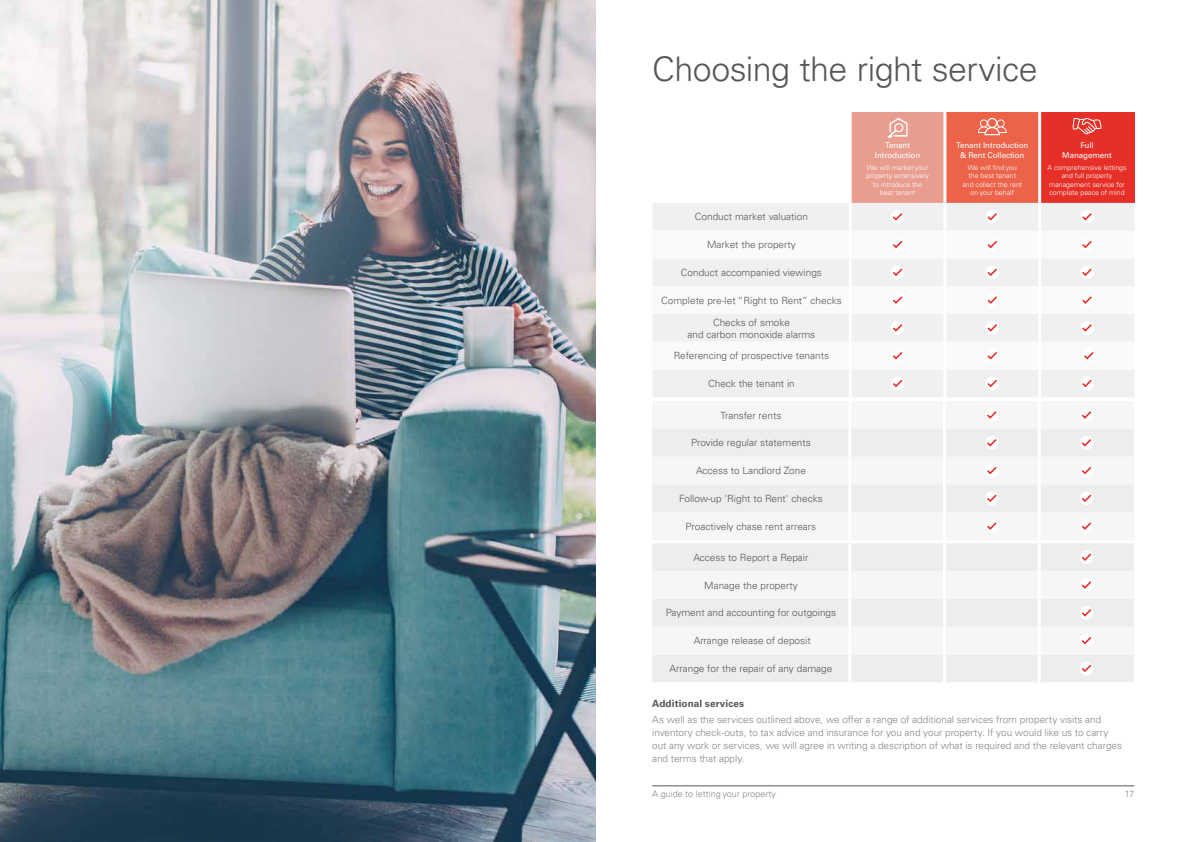
<style>
.page{position:relative;width:1191px;height:842px;background:#fff}
.page>*{position:absolute;margin:0;border:0;box-sizing:border-box;transform-origin:0 0}
.t1{font:300 34px "Univers LT Pro 45";letter-spacing:-.015em;color:#575756}
.t2{font:300 10px/21.8px "Univers LT Pro 45";color:#575756;text-align:center}
.t3{font:300 10px/13px "Univers LT Pro 45";letter-spacing:-.005em;color:#878787}
.t4{font:700 10px "Univers LT Pro 65";letter-spacing:.01em;color:#575756}
.t5{font:300 9px "Univers LT Pro 45";color:#878787}
.t6{font:8px/10px "Univers LT Pro 55 Roman";letter-spacing:-.01em;color:#fff;text-align:center}
.t7{font:300 7px/8.4px "Univers LT Pro 45";color:#fff;text-align:center}
</style>
<div class="page">
<hr style="left:652px;top:785px;width:482px;height:1px;background:#575756">
<img style="left:0;top:0;width:595px;height:842px">
<div style="left:850px;top:112px;width:95px;height:91px;background:#e89d8f"></div>
<div style="left:945px;top:112px;width:94px;height:91px;background:#ec634a"></div>
<div style="left:1039px;top:112px;width:95px;height:91px;background:#e63027"></div>
<div style="left:653px;top:203px;width:481px;height:194px;background:#f0f0f0"></div>
<svg style="left:653px;top:231px;width:481px;height:139px"></svg>
<hr style="left:848px;top:112px;width:3px;height:91px;background:#fff">
<hr style="left:943px;top:112px;width:3px;height:91px;background:#fff">
<hr style="left:1038px;top:112px;width:3px;height:91px;background:#fff">
<hr style="left:848px;top:203px;width:3px;height:28px;background:#fff">
<hr style="left:943px;top:203px;width:3px;height:28px;background:#fff">
<hr style="left:1038px;top:203px;width:3px;height:28px;background:#fff">
<hr style="left:848px;top:231px;width:3px;height:27px;background:#fff">
<hr style="left:943px;top:231px;width:3px;height:27px;background:#fff">
<hr style="left:1038px;top:231px;width:3px;height:27px;background:#fff">
<hr style="left:848px;top:258px;width:3px;height:28px;background:#fff">
<hr style="left:943px;top:258px;width:3px;height:28px;background:#fff">
<hr style="left:1038px;top:258px;width:3px;height:28px;background:#fff">
<hr style="left:848px;top:286px;width:3px;height:28px;background:#fff">
<hr style="left:943px;top:286px;width:3px;height:28px;background:#fff">
<hr style="left:1038px;top:286px;width:3px;height:28px;background:#fff">
<hr style="left:848px;top:314px;width:3px;height:28px;background:#fff">
<hr style="left:943px;top:314px;width:3px;height:28px;background:#fff">
<hr style="left:1038px;top:314px;width:3px;height:28px;background:#fff">
<hr style="left:848px;top:342px;width:3px;height:28px;background:#fff">
<hr style="left:943px;top:342px;width:3px;height:28px;background:#fff">
<hr style="left:1038px;top:342px;width:3px;height:28px;background:#fff">
<hr style="left:848px;top:370px;width:3px;height:27px;background:#fff">
<hr style="left:943px;top:370px;width:3px;height:27px;background:#fff">
<hr style="left:1038px;top:370px;width:3px;height:27px;background:#fff">
<div style="left:890px;top:210px;width:14px;height:14px;background:#fff;border-radius:50%"></div>
<svg style="left:891px;top:211px;width:13px;height:11px"></svg>
<div style="left:985px;top:210px;width:14px;height:14px;background:#fff;border-radius:50%"></div>
<svg style="left:985px;top:211px;width:14px;height:11px"></svg>
<div style="left:1080px;top:210px;width:13px;height:14px;background:#fff;border-radius:50%"></div>
<svg style="left:1080px;top:211px;width:13px;height:11px"></svg>
<div style="left:890px;top:238px;width:14px;height:13px;background:#fff;border-radius:50%"></div>
<svg style="left:891px;top:239px;width:13px;height:10px"></svg>
<div style="left:985px;top:238px;width:14px;height:13px;background:#fff;border-radius:50%"></div>
<svg style="left:985px;top:239px;width:14px;height:10px"></svg>
<div style="left:1080px;top:238px;width:13px;height:13px;background:#fff;border-radius:50%"></div>
<svg style="left:1080px;top:239px;width:13px;height:10px"></svg>
<div style="left:890px;top:265px;width:14px;height:14px;background:#fff;border-radius:50%"></div>
<svg style="left:891px;top:267px;width:13px;height:10px"></svg>
<div style="left:985px;top:265px;width:14px;height:14px;background:#fff;border-radius:50%"></div>
<svg style="left:985px;top:267px;width:14px;height:10px"></svg>
<div style="left:1080px;top:265px;width:13px;height:14px;background:#fff;border-radius:50%"></div>
<svg style="left:1080px;top:267px;width:13px;height:10px"></svg>
<div style="left:890px;top:293px;width:14px;height:14px;background:#fff;border-radius:50%"></div>
<svg style="left:891px;top:295px;width:13px;height:10px"></svg>
<div style="left:985px;top:293px;width:14px;height:14px;background:#fff;border-radius:50%"></div>
<svg style="left:985px;top:295px;width:14px;height:10px"></svg>
<div style="left:1080px;top:293px;width:13px;height:14px;background:#fff;border-radius:50%"></div>
<svg style="left:1080px;top:295px;width:13px;height:10px"></svg>
<div style="left:890px;top:321px;width:14px;height:14px;background:#fff;border-radius:50%"></div>
<svg style="left:891px;top:322px;width:13px;height:11px"></svg>
<div style="left:985px;top:321px;width:14px;height:14px;background:#fff;border-radius:50%"></div>
<svg style="left:985px;top:322px;width:14px;height:11px"></svg>
<div style="left:1080px;top:321px;width:13px;height:14px;background:#fff;border-radius:50%"></div>
<svg style="left:1080px;top:322px;width:13px;height:11px"></svg>
<div style="left:890px;top:349px;width:14px;height:13px;background:#fff;border-radius:50%"></div>
<svg style="left:891px;top:350px;width:13px;height:11px"></svg>
<div style="left:985px;top:349px;width:14px;height:13px;background:#fff;border-radius:50%"></div>
<svg style="left:985px;top:350px;width:14px;height:11px"></svg>
<div style="left:1082px;top:349px;width:13px;height:13px;background:#fff;border-radius:50%"></div>
<svg style="left:1082px;top:350px;width:13px;height:11px"></svg>
<div style="left:890px;top:377px;width:14px;height:13px;background:#fff;border-radius:50%"></div>
<svg style="left:891px;top:378px;width:13px;height:10px"></svg>
<div style="left:985px;top:377px;width:14px;height:13px;background:#fff;border-radius:50%"></div>
<svg style="left:985px;top:378px;width:14px;height:10px"></svg>
<div style="left:1080px;top:377px;width:13px;height:13px;background:#fff;border-radius:50%"></div>
<svg style="left:1080px;top:378px;width:13px;height:10px"></svg>
<div style="left:652px;top:543px;width:481px;height:139px;background:#ededed"></div>
<hr style="left:848px;top:543px;width:3px;height:28px;background:#fff">
<hr style="left:943px;top:543px;width:3px;height:28px;background:#fff">
<hr style="left:1037px;top:543px;width:3px;height:28px;background:#fff">
<hr style="left:848px;top:654px;width:3px;height:28px;background:#fff">
<hr style="left:943px;top:654px;width:3px;height:28px;background:#fff">
<hr style="left:1037px;top:654px;width:3px;height:28px;background:#fff">
<div style="left:1079px;top:550px;width:14px;height:14px;background:#fff;border-radius:50%"></div>
<svg style="left:1080px;top:552px;width:13px;height:10px"></svg>
<svg style="left:652px;top:571px;width:481px;height:83px"></svg>
<div style="left:1079px;top:661px;width:14px;height:14px;background:#fff;border-radius:50%"></div>
<svg style="left:1080px;top:663px;width:13px;height:10px"></svg>
<svg style="left:653px;top:512px;width:480px;height:1px"></svg>
<hr style="left:848px;top:512px;width:3px;height:28px;background:#fff">
<hr style="left:943px;top:512px;width:3px;height:28px;background:#fff">
<hr style="left:1037px;top:512px;width:3px;height:28px;background:#fff">
<svg style="left:987px;top:411px;width:10px;height:8px"></svg>
<svg style="left:1081px;top:411px;width:11px;height:8px"></svg>
<svg style="left:652px;top:429px;width:481px;height:83px"></svg>
<svg style="left:987px;top:522px;width:10px;height:8px"></svg>
<svg style="left:1081px;top:522px;width:11px;height:8px"></svg>
<svg style="left:887px;top:118px;width:20px;height:21px"></svg>
<svg style="left:978px;top:117px;width:28px;height:18px"></svg>
<svg style="left:1072px;top:118px;width:29px;height:16px"></svg>
<h1 class="t1" style="left:652px;top:47px;width:387px">Choosing the right service</h1>
<p class="t2" style="left:695px;top:206px;width:114px">Conduct market valuation</p>
<p class="t2" style="left:707px;top:233px;width:90px">Market the property</p>
<p class="t2" style="left:681px;top:261px;width:142px">Conduct accompanied viewings</p>
<p class="t2" style="left:661px;top:289px;width:182px">Complete pre-let “Right to Rent” checks<br>Checks of smoke</p>
<p class="t2" style="left:674px;top:323px;width:157px">and carbon monoxide alarms<br>Referencing of prospective tenants</p>
<p class="t2" style="left:708px;top:372px;width:88px">Check the tenant in</p>
<p class="t2" style="left:720px;top:404px;width:62px">Transfer rents</p>
<p class="t2" style="left:691px;top:432px;width:121px">Provide regular statements</p>
<p class="t2" style="left:696px;top:459px;width:111px">Access to Landlord Zone</p>
<p class="t2" style="left:679px;top:487px;width:145px">Follow-up 'Right to Rent' checks</p>
<p class="t2" style="left:685px;top:515px;width:132px">Proactively chase rent arrears</p>
<p class="t2" style="left:693px;top:546px;width:116px">Access to Report a Repair</p>
<p class="t2" style="left:704px;top:574px;width:95px">Manage the property</p>
<p class="t2" style="left:666px;top:602px;width:172px">Payment and accounting for outgoings</p>
<p class="t2" style="left:693px;top:629px;width:118px">Arrange release of deposit</p>
<p class="t2" style="left:669px;top:657px;width:164px">Arrange for the repair of any damage</p>
<p class="t6" style="left:875px;top:140px;width:47px">Tenant<br>Introduction</p>
<p class="t7" style="left:866px;top:163px;width:64px">We will market your property extensively to introduce the best tenant</p>
<p class="t6" style="left:956px;top:140px;width:74px">Tenant Introduction &amp; Rent Collection</p>
<p class="t7" style="left:962px;top:163px;width:61px">We will find you the best tenant and collect the rent on your behalf</p>
<p class="t6" style="left:1062px;top:140px;width:51px">Full<br>Management</p>
<p class="t7" style="left:1047px;top:163px;width:81px">A comprehensive lettings and full property management service for complete peace of mind</p>
<p class="t4" style="left:652px;top:696px;width:94px">Additional services</p>
<p class="t3" style="left:652px;top:713px;width:471px">As well as the services outlined above, we offer a range of additional services from property visits and inventory check-outs, to tax advice and insurance for you and your property. If you would like us to carry out any work or services, we will agree in writing a description of what is required and the relevant charges and terms that apply.</p>
<p class="t5" style="left:652px;top:788px;width:125px">A guide to letting your property</p>
<p class="t5" style="left:1124px;top:788px;width:11px">17</p>
</div>
